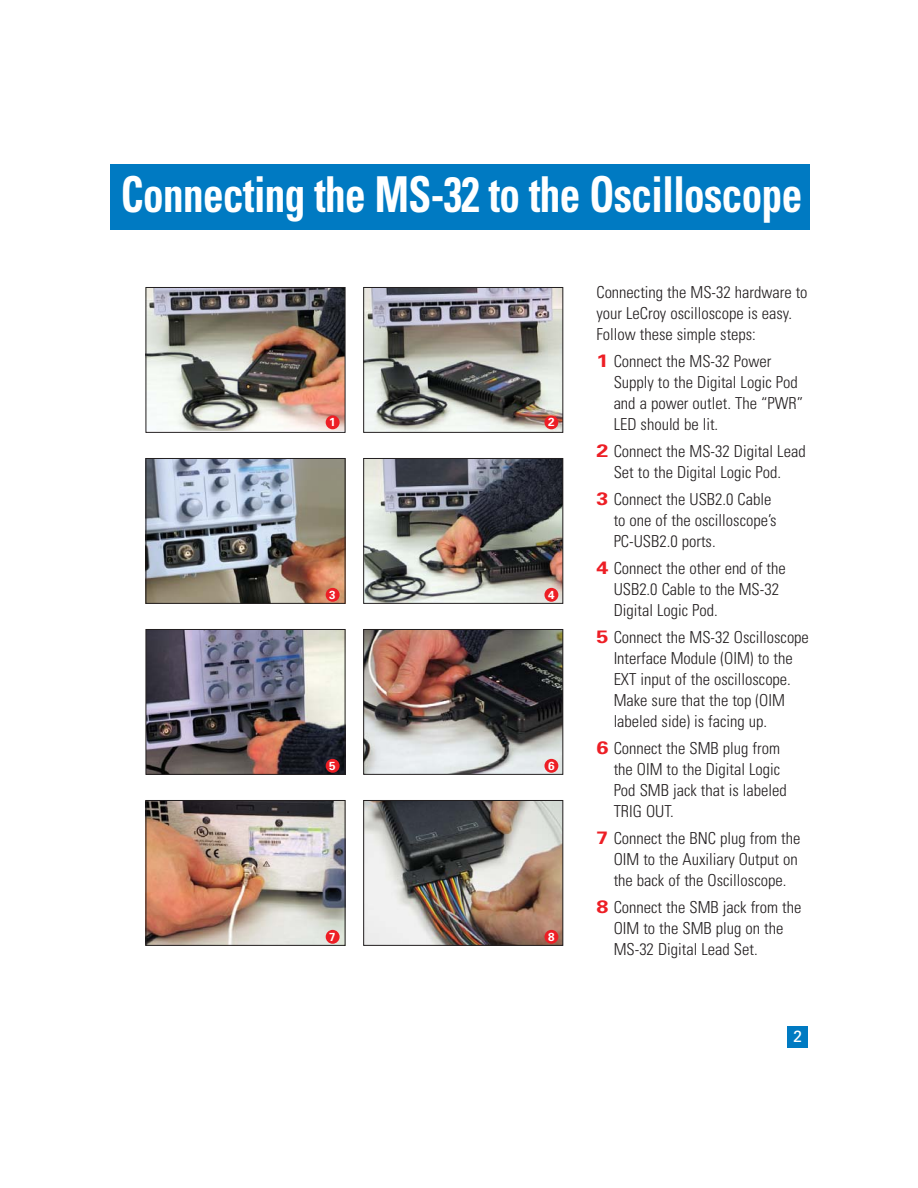
<style>
.page{position:relative;width:918px;height:1188px;background:#fff}
.page>*{position:absolute;margin:0;border:0;box-sizing:border-box;transform-origin:0 0}
.t1{font:700 condensed 49.5px "Univers";letter-spacing:-.015em;color:#fff;scale:.83 1}
.t2{font:300 condensed 16.5px/21px "Univers";color:#231f20}
.t3{font:16.2px "Univers";color:#fff}
.t4{font:700 11.7px "Univers";color:#fff}
.s1{font-weight:700;font-stretch:normal;font-size:18px;color:#ed1e25}
</style>
<div class="page">
<div style="left:787px;top:1026px;width:21px;height:21px;background:#007ac2"></div>
<div style="left:111px;top:164px;width:699px;height:66px;background:#007ac2"></div>
<img style="left:148px;top:289px;width:195px;height:142px">
<div style="left:146px;top:287px;width:199px;height:146px;border:1px solid #231f20"></div>
<img style="left:365px;top:289px;width:196px;height:142px">
<div style="left:363px;top:287px;width:200px;height:146px;border:1px solid #231f20"></div>
<img style="left:148px;top:460px;width:195px;height:142px">
<div style="left:146px;top:458px;width:199px;height:146px;border:1px solid #231f20"></div>
<img style="left:365px;top:460px;width:196px;height:142px">
<div style="left:363px;top:458px;width:200px;height:146px;border:1px solid #231f20"></div>
<img style="left:148px;top:631px;width:195px;height:142px">
<div style="left:146px;top:629px;width:199px;height:146px;border:1px solid #231f20"></div>
<img style="left:365px;top:631px;width:196px;height:142px">
<div style="left:363px;top:629px;width:200px;height:146px;border:1px solid #231f20"></div>
<img style="left:148px;top:802px;width:195px;height:142px">
<div style="left:146px;top:800px;width:199px;height:146px;border:1px solid #231f20"></div>
<img style="left:365px;top:802px;width:196px;height:142px">
<div style="left:363px;top:800px;width:200px;height:146px;border:1px solid #231f20"></div>
<div style="left:326px;top:415px;width:14px;height:14px;background:#ed1e25;border-radius:50%"></div>
<div style="left:544px;top:415px;width:14px;height:14px;background:#ed1e25;border-radius:50%"></div>
<div style="left:326px;top:588px;width:14px;height:14px;background:#ed1e25;border-radius:50%"></div>
<div style="left:544px;top:588px;width:14px;height:14px;background:#ed1e25;border-radius:50%"></div>
<div style="left:326px;top:759px;width:14px;height:14px;background:#ed1e25;border-radius:50%"></div>
<div style="left:544px;top:759px;width:14px;height:14px;background:#ed1e25;border-radius:50%"></div>
<div style="left:326px;top:930px;width:14px;height:14px;background:#ed1e25;border-radius:50%"></div>
<div style="left:544px;top:930px;width:14px;height:14px;background:#ed1e25;border-radius:50%"></div>
<h1 class="t1" style="left:121px;top:176px;width:823px">Connecting the MS-32 to the Oscilloscope</h1>
<p class="t4" style="left:329px;top:418px;width:8px">1</p>
<p class="t4" style="left:548px;top:418px;width:8px">2</p>
<p class="t4" style="left:329px;top:590px;width:8px">3</p>
<p class="t4" style="left:548px;top:590px;width:8px">4</p>
<p class="t4" style="left:329px;top:761px;width:8px">5</p>
<p class="t4" style="left:548px;top:761px;width:8px">6</p>
<p class="t4" style="left:329px;top:932px;width:8px">7</p>
<p class="t4" style="left:548px;top:932px;width:8px">8</p>
<p class="t2" style="left:596px;top:283px;width:213px">Connecting the MS-32 hardware to your LeCroy oscilloscope is easy.<br>Follow these simple steps:</p>
<p class="t2" style="left:614px;top:352px;width:191px;text-indent:-17px"><span class="s1">1</span> Connect the MS-32 Power<br>Supply to the Digital Logic Pod and a power outlet. The “PWR”<br>LED should be lit.</p>
<p class="t2" style="left:596px;top:442px;width:211px;text-align:center"><span class="s1">2</span> Connect the MS-32 Digital Lead<br>Set to the Digital Logic Pod.</p>
<p class="t2" style="left:614px;top:490px;width:165px;text-indent:-17px"><span class="s1">3</span> Connect the USB2.0 Cable to one of the oscilloscope’s<br>PC-USB2.0 ports.</p>
<p class="t2" style="left:614px;top:559px;width:174px;text-indent:-17px"><span class="s1">4</span> Connect the other end of the<br>USB2.0 Cable to the MS-32<br>Digital Logic Pod.</p>
<p class="t2" style="left:614px;top:628px;width:197px;text-indent:-17px"><span class="s1">5</span> Connect the MS-32 Oscilloscope<br>Interface Module (OIM) to the<br>EXT input of the oscilloscope.<br>Make sure that the top (OIM labeled side) is facing up.</p>
<p class="t2" style="left:614px;top:739px;width:175px;text-indent:-17px"><span class="s1">6</span> Connect the SMB plug from the OIM to the Digital Logic<br>Pod SMB jack that is labeled<br>TRIG OUT.</p>
<p class="t2" style="left:614px;top:829px;width:188px;text-indent:-17px"><span class="s1">7</span> Connect the BNC plug from the<br>OIM to the Auxiliary Output on the back of the Oscilloscope.</p>
<p class="t2" style="left:614px;top:898px;width:189px;text-indent:-17px"><span class="s1">8</span> Connect the SMB jack from the<br>OIM to the SMB plug on the<br>MS-32 Digital Lead Set.</p>
<p class="t3" style="left:793px;top:1031px;width:11px">2</p>
</div>
